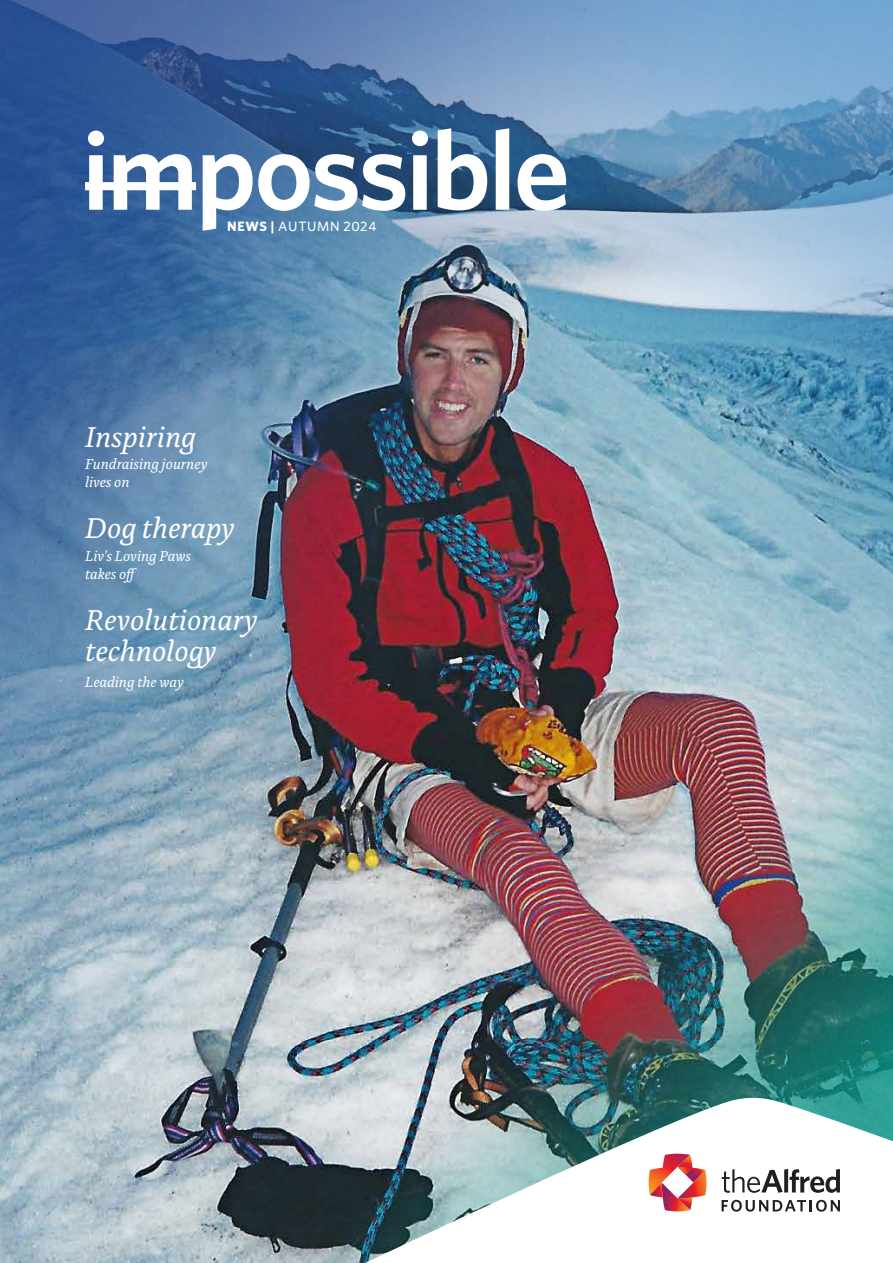
<style>
.page{position:relative;width:893px;height:1263px;background:#fff}
.page>*{position:absolute;margin:0;border:0;box-sizing:border-box;transform-origin:0 0}
.t1{font:italic 30px/31.5px "Alda OTCEV";color:#fff}
.t2{font:italic 15px/18px "Alda OTCEV";color:#fff}
.t3{font:500 13.5px "Whitney";letter-spacing:.05em;color:#fff}
.s1{font-weight:700}
</style>
<div class="page">
<img style="left:0;top:1199px;width:357px;height:64px">
<img style="left:0;top:0;width:893px;height:1199px">
<svg style="left:357px;top:1096px;width:536px;height:167px"></svg>
<svg style="left:722px;top:1169px;width:118px;height:24px"></svg>
<svg style="left:649px;top:1154px;width:57px;height:57px"></svg>
<svg style="left:722px;top:1200px;width:118px;height:12px"></svg>
<svg style="left:203px;top:128px;width:363px;height:103px"></svg>
<svg style="left:85px;top:131px;width:111px;height:79px"></svg>
<p class="t3" style="left:227px;top:218px;width:151px"><span class="s1">NEWS |</span> AUTUMN 2024</p>
<h1 class="t1" style="left:85px;top:418px;width:113px">Inspiring</h1>
<p class="t2" style="left:85px;top:454px;width:124px">Fundraising journey lives on</p>
<h1 class="t1" style="left:85px;top:510px;width:151px">Dog therapy</h1>
<p class="t2" style="left:85px;top:545px;width:107px">Liv's Loving Paws takes off</p>
<h1 class="t1" style="left:85px;top:601px;width:174px">Revolutionary technology</h1>
<p class="t2" style="left:85px;top:672px;width:100px">Leading the way</p>
</div>
